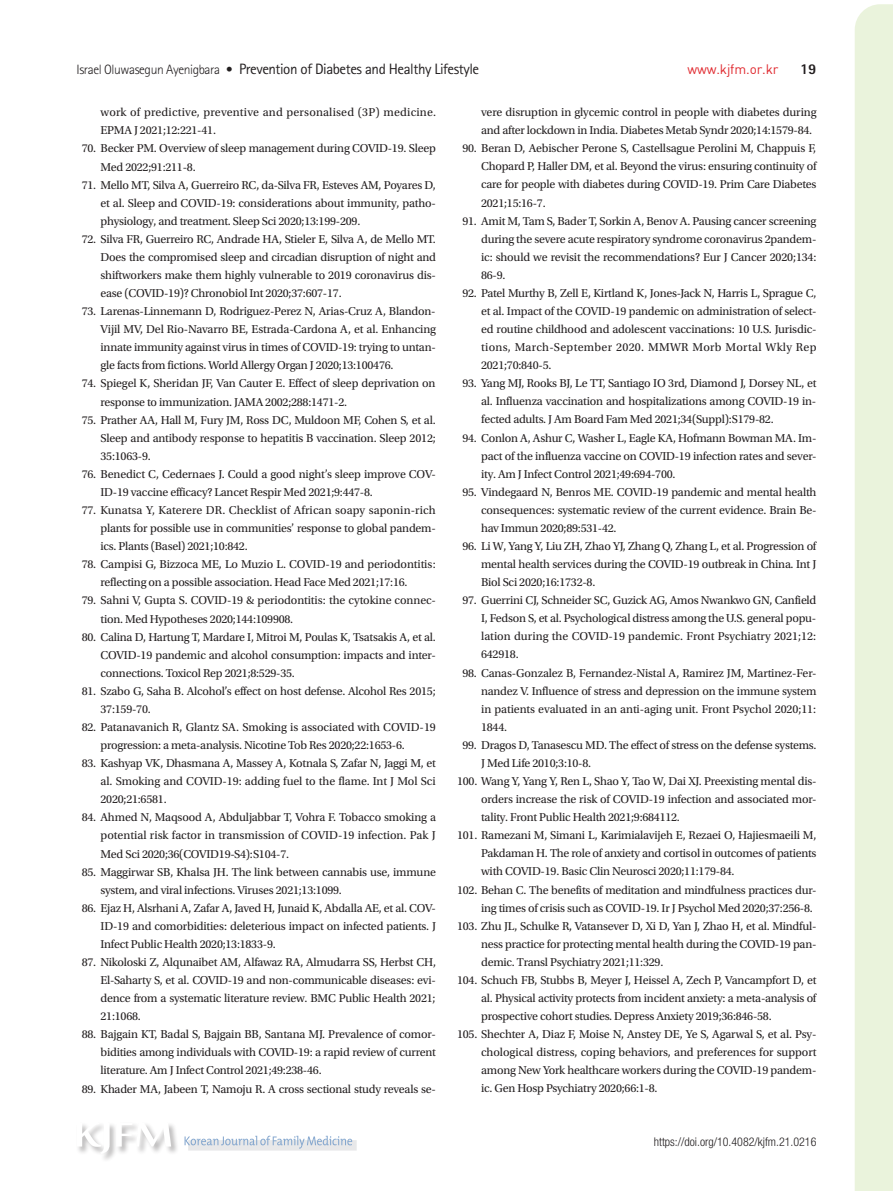
<style>
.page{position:relative;width:893px;height:1191px;background:#fff}
.page>*{position:absolute;margin:0;border:0;box-sizing:border-box;transform-origin:0 0}
.t1{font:15px "Rotis Sans Serif Std";letter-spacing:-.03em;color:#231f20}
.t2{font:800 15px "Rotis Sans Serif Std";color:#231f20}
.t3{font:13.5px "Dinreg";letter-spacing:-.01em;color:#e02a30}
.t4{font:12px/18px "Utopia Std";letter-spacing:-.02em;color:#231f20;text-align:justify}
.t5{font:12px/18px "Utopia Std";letter-spacing:.015em;color:#231f20}
.t6{font:300 condensed 12px "Helvetica Neue LT Std";color:#231f20}
.s1{font-weight:300;font-size:13.5px}
</style>
<div class="page">
<div style="left:855px;top:4px;width:38px;height:1187px;background:#eaf3dc"></div>
<div style="left:188px;top:1140px;width:169px;height:10px;background:#e8e8e9"></div>
<svg style="left:185px;top:1135px;width:167px;height:13px"></svg>
<div style="left:76px;top:1122px;width:104px;height:40px;background:#231f20;opacity:.3"></div>
<svg style="left:77px;top:1122px;width:94px;height:32px"></svg>
<p class="t1" style="left:77px;top:60px;width:404px"><span class="s1">Israel Oluwasegun Ayenigbara •</span> Prevention of Diabetes and Healthy Lifestyle</p>
<p class="t3" style="left:687px;top:61px;width:93px">www.kjfm.or.kr</p>
<p class="t2" style="left:800px;top:60px;width:18px">19</p>
<p class="t5" style="left:101px;top:104px;width:337px">work of predictive, preventive and personalised (3P) medicine.<br>EPMA J 2021;12:221-41.</p>
<p class="t4" style="left:101px;top:140px;width:337px;text-indent:-19px">70. Becker PM. Overview of sleep management during COVID-19. Sleep<br>Med 2022;91:211-8.</p>
<p class="t4" style="left:101px;top:176px;width:337px;text-indent:-19px">71. Mello MT, Silva A, Guerreiro RC, da-Silva FR, Esteves AM, Poyares D, et al. Sleep and COVID-19: considerations about immunity, patho&shy;physiology, and treatment. Sleep Sci 2020;13:199-209.</p>
<p class="t4" style="left:101px;top:230px;width:337px;text-indent:-19px">72. Silva FR, Guerreiro RC, Andrade HA, Stieler E, Silva A, de Mello MT.<br>Does the compromised sleep and circadian disruption of night and shiftworkers make them highly vulnerable to 2019 coronavirus dis&shy;ease (COVID-19)? Chronobiol Int 2020;37:607-17.</p>
<p class="t4" style="left:101px;top:302px;width:337px;text-indent:-19px">73. Larenas-Linnemann D, Rodriguez-Perez N, Arias-Cruz A, Blandon-Vijil MV, Del Rio-Navarro BE, Estrada-Cardona A, et al. Enhancing innate immunity against virus in times of COVID-19: trying to untan&shy;gle facts from fictions. World Allergy Organ J 2020;13:100476.</p>
<p class="t4" style="left:101px;top:375px;width:337px;text-indent:-19px">74. Spiegel K, Sheridan JF, Van Cauter E. Effect of sleep deprivation on response to immunization. JAMA 2002;288:1471-2.</p>
<p class="t4" style="left:101px;top:411px;width:337px;text-indent:-19px">75. Prather AA, Hall M, Fury JM, Ross DC, Muldoon MF, Cohen S, et al.<br>Sleep and antibody response to hepatitis B vaccination. Sleep 2012; 35:1063-9.</p>
<p class="t4" style="left:101px;top:465px;width:337px;text-indent:-19px">76. Benedict C, Cedernaes J. Could a good night’s sleep improve COV-<br>ID-19 vaccine efficacy? Lancet Respir Med 2021;9:447-8.</p>
<p class="t4" style="left:101px;top:501px;width:337px;text-indent:-19px">77. Kunatsa Y, Katerere DR. Checklist of African soapy saponin-rich plants for possible use in communities’ response to global pandem&shy;ics. Plants (Basel) 2021;10:842.</p>
<p class="t4" style="left:101px;top:555px;width:337px;text-indent:-19px">78. Campisi G, Bizzoca ME, Lo Muzio L. COVID-19 and periodontitis: reflecting on a possible association. Head Face Med 2021;17:16.</p>
<p class="t4" style="left:101px;top:592px;width:337px;text-indent:-19px">79. Sahni V, Gupta S. COVID-19 &amp; periodontitis: the cytokine connec&shy;tion. Med Hypotheses 2020;144:109908.</p>
<p class="t4" style="left:101px;top:628px;width:337px;text-indent:-19px">80. Calina D, Hartung T, Mardare I, Mitroi M, Poulas K, Tsatsakis A, et al.<br>COVID-19 pandemic and alcohol consumption: impacts and inter&shy;connections. Toxicol Rep 2021;8:529-35.</p>
<p class="t4" style="left:101px;top:682px;width:337px;text-indent:-19px">81. Szabo G, Saha B. Alcohol’s effect on host defense. Alcohol Res 2015;<br>37:159-70.</p>
<p class="t4" style="left:101px;top:718px;width:337px;text-indent:-19px">82. Patanavanich R, Glantz SA. Smoking is associated with COVID-19 progression: a meta-analysis. Nicotine Tob Res 2020;22:1653-6.</p>
<p class="t4" style="left:101px;top:754px;width:337px;text-indent:-19px">83. Kashyap VK, Dhasmana A, Massey A, Kotnala S, Zafar N, Jaggi M, et al. Smoking and COVID-19: adding fuel to the flame. Int J Mol Sci 2020;21:6581.</p>
<p class="t4" style="left:101px;top:808px;width:337px;text-indent:-19px">84. Ahmed N, Maqsood A, Abduljabbar T, Vohra F. Tobacco smoking a potential risk factor in transmission of COVID-19 infection. Pak J Med Sci 2020;36(COVID19-S4):S104-7.</p>
<p class="t4" style="left:101px;top:863px;width:337px;text-indent:-19px">85. Maggirwar SB, Khalsa JH. The link between cannabis use, immune system, and viral infections. Viruses 2021;13:1099.</p>
<p class="t4" style="left:101px;top:899px;width:337px;text-indent:-19px">86. Ejaz H, Alsrhani A, Zafar A, Javed H, Junaid K, Abdalla AE, et al. COV-ID-19 and comorbidities: deleterious impact on infected patients. J Infect Public Health 2020;13:1833-9.</p>
<p class="t4" style="left:101px;top:953px;width:337px;text-indent:-19px">87. Nikoloski Z, Alqunaibet AM, Alfawaz RA, Almudarra SS, Herbst CH, El-Saharty S, et al. COVID-19 and non-communicable diseases: evi&shy;dence from a systematic literature review. BMC Public Health 2021; 21:1068.</p>
<p class="t4" style="left:101px;top:1025px;width:337px;text-indent:-19px">88. Bajgain KT, Badal S, Bajgain BB, Santana MJ. Prevalence of comor&shy;bidities among individuals with COVID-19: a rapid review of current literature. Am J Infect Control 2021;49:238-46.</p>
<p class="t4" style="left:82px;top:1079px;width:356px">89. Khader MA, Jabeen T, Namoju R. A cross sectional study reveals se-</p>
<p class="t4" style="left:481px;top:103px;width:337px">vere disruption in glycemic control in people with diabetes during and after lockdown in India. Diabetes Metab Syndr 2020;14:1579-84.</p>
<p class="t4" style="left:481px;top:140px;width:337px;text-indent:-19px">90. Beran D, Aebischer Perone S, Castellsague Perolini M, Chappuis F, Chopard P, Haller DM, et al. Beyond the virus: ensuring continuity of care for people with diabetes during COVID-19. Prim Care Diabetes 2021;15:16-7.</p>
<p class="t4" style="left:481px;top:212px;width:337px;text-indent:-19px">91. Amit M, Tam S, Bader T, Sorkin A, Benov A. Pausing cancer screening during the severe acute respiratory syndrome coronavirus 2pandem&shy;ic: should we revisit the recommendations? Eur J Cancer 2020;134:<br>86-9.</p>
<p class="t4" style="left:481px;top:284px;width:337px;text-indent:-19px">92. Patel Murthy B, Zell E, Kirtland K, Jones-Jack N, Harris L, Sprague C, et al. Impact of the COVID-19 pandemic on administration of select&shy;ed routine childhood and adolescent vaccinations: 10 U.S. Jurisdic&shy;tions, March-September 2020. MMWR Morb Mortal Wkly Rep 2021;70:840-5.</p>
<p class="t4" style="left:481px;top:374px;width:337px;text-indent:-19px">93. Yang MJ, Rooks BJ, Le TT, Santiago IO 3rd, Diamond J, Dorsey NL, et al. Influenza vaccination and hospitalizations among COVID-19 in&shy;fected adults. J Am Board Fam Med 2021;34(Suppl):S179-82.</p>
<p class="t4" style="left:481px;top:429px;width:337px;text-indent:-19px">94. Conlon A, Ashur C, Washer L, Eagle KA, Hofmann Bowman MA. Im&shy;pact of the influenza vaccine on COVID-19 infection rates and sever&shy;ity. Am J Infect Control 2021;49:694-700.</p>
<p class="t4" style="left:481px;top:483px;width:337px;text-indent:-19px">95. Vindegaard N, Benros ME. COVID-19 pandemic and mental health consequences: systematic review of the current evidence. Brain Be&shy;hav Immun 2020;89:531-42.</p>
<p class="t4" style="left:481px;top:537px;width:337px;text-indent:-19px">96. Li W, Yang Y, Liu ZH, Zhao YJ, Zhang Q, Zhang L, et al. Progression of mental health services during the COVID-19 outbreak in China. Int J Biol Sci 2020;16:1732-8.</p>
<p class="t4" style="left:481px;top:591px;width:337px;text-indent:-19px">97. Guerrini CJ, Schneider SC, Guzick AG, Amos Nwankwo GN, Canfield I, Fedson S, et al. Psychological distress among the U.S. general popu&shy;lation during the COVID-19 pandemic. Front Psychiatry 2021;12:<br>642918.</p>
<p class="t4" style="left:481px;top:664px;width:337px;text-indent:-19px">98. Canas-Gonzalez B, Fernandez-Nistal A, Ramirez JM, Martinez-Fer&shy;nandez V. Influence of stress and depression on the immune system in patients evaluated in an anti-aging unit. Front Psychol 2020;11:<br>1844.</p>
<p class="t4" style="left:462px;top:736px;width:356px">99. Dragos D, Tanasescu MD. The effect of stress on the defense systems.</p>
<p class="t4" style="left:481px;top:754px;width:112px">J Med Life 2010;3:10-8.</p>
<p class="t4" style="left:457px;top:772px;width:361px">100. Wang Y, Yang Y, Ren L, Shao Y, Tao W, Dai XJ. Preexisting mental dis-</p>
<p class="t4" style="left:481px;top:790px;width:337px">orders increase the risk of COVID-19 infection and associated mor-</p>
<p class="t4" style="left:481px;top:808px;width:200px">tality. Front Public Health 2021;9:684112.</p>
<p class="t4" style="left:457px;top:826px;width:361px">101. Ramezani M, Simani L, Karimialavijeh E, Rezaei O, Hajiesmaeili M,</p>
<p class="t4" style="left:481px;top:844px;width:337px">Pakdaman H. The role of anxiety and cortisol in outcomes of patients</p>
<p class="t4" style="left:481px;top:862px;width:255px">with COVID-19. Basic Clin Neurosci 2020;11:179-84.</p>
<p class="t4" style="left:457px;top:881px;width:361px">102. Behan C. The benefits of meditation and mindfulness practices dur-</p>
<p class="t4" style="left:481px;top:899px;width:333px">ing times of crisis such as COVID-19. Ir J Psychol Med 2020;37:256-8.</p>
<p class="t4" style="left:457px;top:917px;width:361px">103. Zhu JL, Schulke R, Vatansever D, Xi D, Yan J, Zhao H, et al. Mindful-</p>
<p class="t4" style="left:481px;top:935px;width:337px">ness practice for protecting mental health during the COVID-19 pan-</p>
<p class="t4" style="left:481px;top:953px;width:184px">demic. Transl Psychiatry 2021;11:329.</p>
<p class="t4" style="left:457px;top:971px;width:361px">104. Schuch FB, Stubbs B, Meyer J, Heissel A, Zech P, Vancampfort D, et</p>
<p class="t4" style="left:481px;top:989px;width:337px">al. Physical activity protects from incident anxiety: a meta-analysis of</p>
<p class="t4" style="left:481px;top:1007px;width:292px">prospective cohort studies. Depress Anxiety 2019;36:846-58.</p>
<p class="t4" style="left:457px;top:1025px;width:361px">105. Shechter A, Diaz F, Moise N, Anstey DE, Ye S, Agarwal S, et al. Psy-</p>
<p class="t4" style="left:481px;top:1043px;width:337px">chological distress, coping behaviors, and preferences for support</p>
<p class="t4" style="left:481px;top:1061px;width:337px">among New York healthcare workers during the COVID-19 pandem-</p>
<p class="t4" style="left:481px;top:1079px;width:178px">ic. Gen Hosp Psychiatry 2020;66:1-8.</p>
<p class="t6" style="left:654px;top:1134px;width:164px">https://doi.org/10.4082/kjfm.21.0216</p>
</div>
